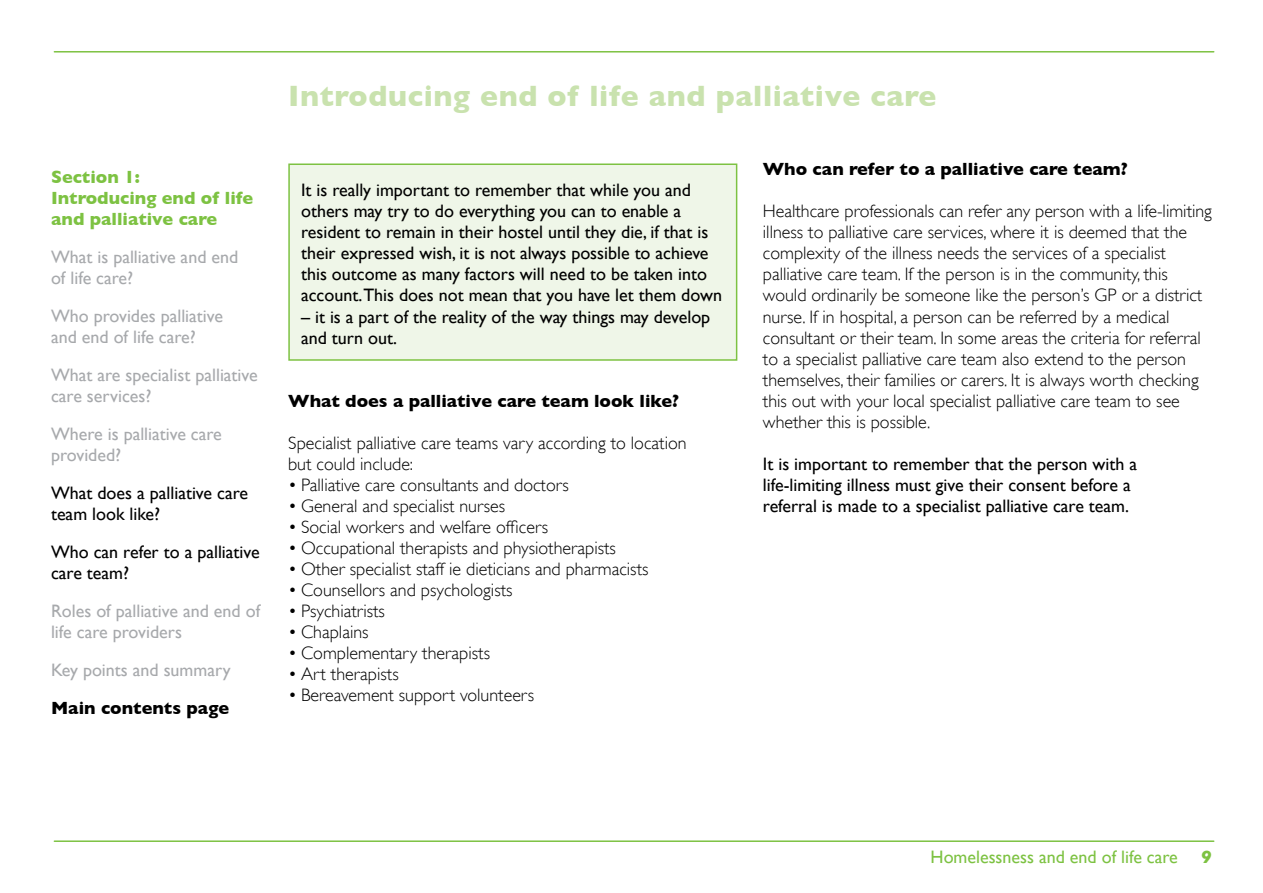
<style>
.page{position:relative;width:1263px;height:893px;background:#fff}
.page>*{position:absolute;margin:0;border:0;box-sizing:border-box;transform-origin:0 0}
.t1{font:700 30px "Gill Sans";letter-spacing:.02em;color:#c9e2ae}
.t2{font:300 18px/21px "Gill Sans";color:#000}
.t3{font:18px/21px "Gill Sans";color:#000}
.t4{font:18px/21px "Gill Sans";color:#a7a9ac}
.t5{font:700 18px "Gill Sans";color:#000}
.t6{font:700 18px/21px "Gill Sans";color:#7dc242}
.t7{font:18px "Gill Sans";color:#7dc242}
.t8{font:italic 700 18px "Gill Sans";color:#7dc242}
</style>
<div class="page">
<div style="left:288px;top:163px;width:449px;height:198px;background:#eff6e8;border:2px solid #7dc242"></div>
<hr style="left:54px;top:51px;width:1160px;height:2px;background:#7dc242">
<hr style="left:54px;top:840px;width:1160px;height:2px;background:#7dc242">
<p class="t6" style="left:51px;top:166px;width:204px">Section 1:<br>Introducing end of life and palliative care</p>
<p class="t4" style="left:51px;top:246px;width:189px">What is palliative and end of life care?</p>
<p class="t4" style="left:51px;top:305px;width:173px">Who provides palliative and end of life care?</p>
<p class="t4" style="left:51px;top:364px;width:208px">What are specialist palliative care services?</p>
<p class="t4" style="left:51px;top:423px;width:172px">Where is palliative care provided?</p>
<p class="t3" style="left:51px;top:482px;width:199px">What does a palliative care team look like?</p>
<p class="t3" style="left:51px;top:541px;width:210px">Who can refer to a palliative care team?</p>
<p class="t4" style="left:51px;top:600px;width:211px">Roles of palliative and end of life care providers</p>
<p class="t4" style="left:51px;top:659px;width:181px">Key points and summary</p>
<p class="t5" style="left:51px;top:697px;width:180px">Main contents page</p>
<h1 class="t1" style="left:288px;top:78px;width:650px">Introducing end of life and palliative care</h1>
<p class="t3" style="left:301px;top:180px;width:423px">It is really important to remember that while you and others may try to do everything you can to enable a resident to remain in their hostel until they die, if that is their expressed wish, it is not always possible to achieve this outcome as many factors will need to be taken into account.This does not mean that you have let them down</p>
<p class="t3" style="left:301px;top:306px;width:411px">– it is a part of the reality of the way things may develop and turn out.</p>
<p class="t5" style="left:288px;top:390px;width:392px">What does a palliative care team look like?</p>
<p class="t2" style="left:288px;top:432px;width:400px">Specialist palliative care teams vary according to location but could include:</p>
<p class="t2" style="left:288px;top:474px;width:282px">• Palliative care consultants and doctors</p>
<p class="t2" style="left:288px;top:495px;width:218px">• General and specialist nurses</p>
<p class="t2" style="left:288px;top:516px;width:261px">• Social workers and welfare officers</p>
<p class="t2" style="left:288px;top:537px;width:329px">• Occupational therapists and physiotherapists</p>
<p class="t2" style="left:288px;top:558px;width:362px">• Other specialist staff ie dieticians and pharmacists</p>
<p class="t2" style="left:288px;top:579px;width:226px">• Counsellors and psychologists</p>
<p class="t2" style="left:288px;top:600px;width:98px">• Psychiatrists</p>
<p class="t2" style="left:288px;top:621px;width:82px">• Chaplains</p>
<p class="t2" style="left:288px;top:642px;width:203px">• Complementary therapists</p>
<p class="t2" style="left:288px;top:663px;width:112px">• Art therapists</p>
<p class="t2" style="left:288px;top:684px;width:247px">• Bereavement support volunteers</p>
<p class="t5" style="left:763px;top:159px;width:366px">Who can refer to a palliative care team?</p>
<p class="t2" style="left:763px;top:201px;width:451px">Healthcare professionals can refer any person with a life-limiting illness to palliative care services, where it is deemed that the complexity of the illness needs the services of a specialist palliative care team. If the person is in the community, this would ordinarily be someone like the person’s GP or a district nurse. If in hospital, a person can be referred by a medical consultant or their team. In some areas the criteria for referral to a specialist palliative care team also extend to the person themselves, their families or carers. It is always worth checking this out with your local specialist palliative care team to see whether this is possible.</p>
<p class="t3" style="left:763px;top:453px;width:376px">It is important to remember that the person with a life-limiting illness must give their consent before a referral is made to a specialist palliative care team.</p>
<p class="t7" style="left:930px;top:846px;width:249px">Homelessness and end of life care</p>
<p class="t8" style="left:1201px;top:846px;width:12px">9</p>
</div>
